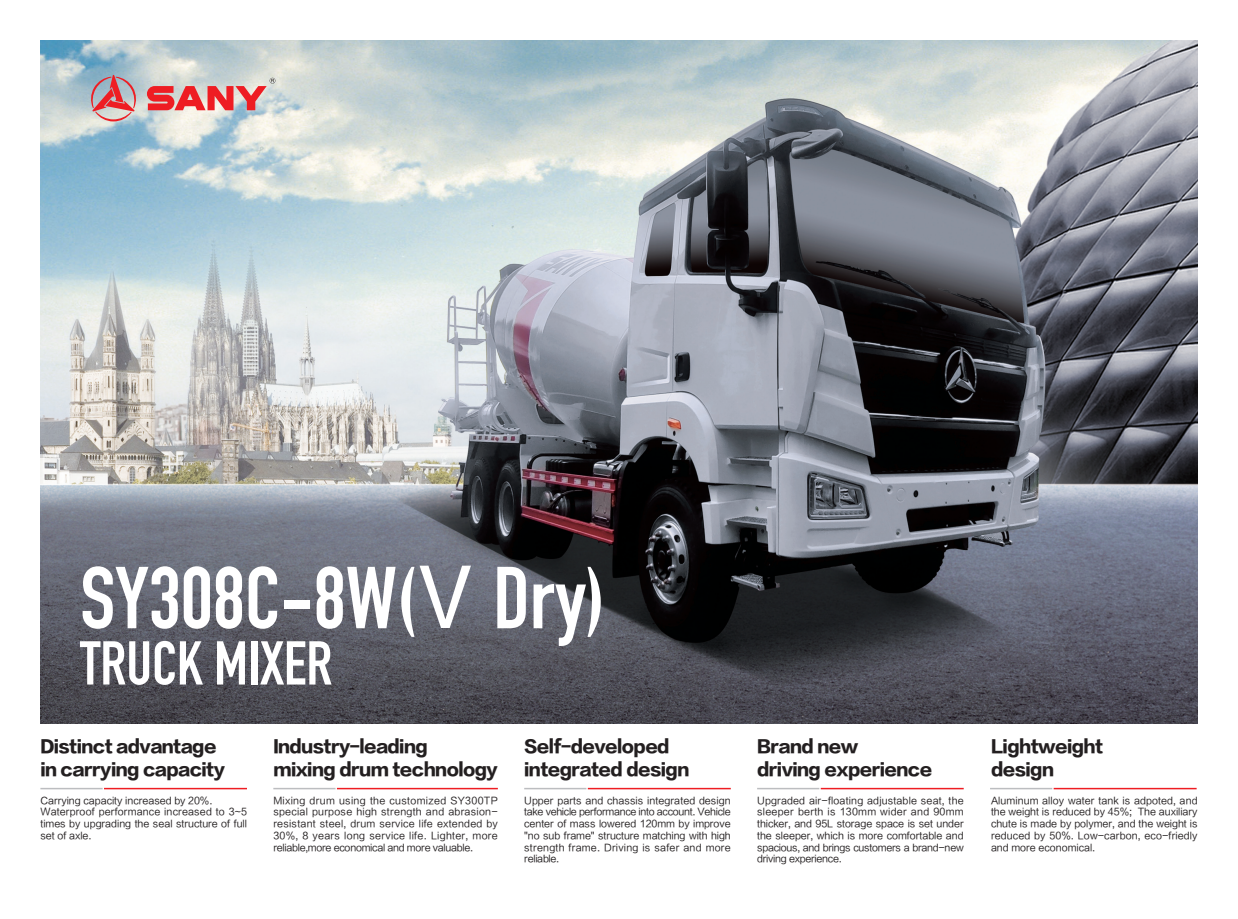
<style>
.page{position:relative;width:1238px;height:919px;background:#fff}
.page>*{position:absolute;margin:0;border:0;box-sizing:border-box;transform-origin:0 0}
.t1{font:700 86.25px "DIN Condensed";color:#fff}
.t2{font:700 60.75px "DIN Condensed";color:#fff}
.t3{font:16.5px/22.5px "FZLTTHK GBK1 0";letter-spacing:-.03em;color:#231f20}
.t4{font:9.75px/11.7px "FZLTHK GBK1 0";color:#231f20;text-align:justify}
.s1{font-family:"FZLTDHK GBK1 0";font-weight:400;font-size:73.5px}
</style>
<div class="page">
<img style="left:40px;top:40px;width:1157px;height:683px">
<svg style="left:90px;top:75px;width:47px;height:46px;background:#c6949a"></svg>
<svg style="left:147px;top:78px;width:128px;height:32px;background:#de8b8c"></svg>
<hr style="left:273px;top:787px;width:62px;height:2px;background:#bcbdc0">
<hr style="left:337px;top:787px;width:161px;height:2px;background:#ee1d23">
<hr style="left:40px;top:787px;width:63px;height:2px;background:#bcbdc0">
<hr style="left:104px;top:787px;width:143px;height:2px;background:#ee1d23">
<hr style="left:524px;top:787px;width:62px;height:2px;background:#bcbdc0">
<hr style="left:588px;top:787px;width:142px;height:2px;background:#ee1d23">
<hr style="left:757px;top:787px;width:62px;height:2px;background:#bcbdc0">
<hr style="left:820px;top:787px;width:143px;height:2px;background:#ee1d23">
<hr style="left:990px;top:787px;width:62px;height:2px;background:#bcbdc0">
<hr style="left:1053px;top:787px;width:143px;height:2px;background:#ee1d23">
<p class="t1" style="left:80px;top:540px;width:526px">SY308C-8W(<span class="s1">Ⅴ</span>Dry)</p>
<p class="t2" style="left:80px;top:622px;width:253px">TRUCK MIXER</p>
<p class="t3" style="left:40px;top:736px;width:177px">Distinct advantage</p>
<p class="t3" style="left:40px;top:759px;width:186px">in carrying capacity</p>
<p class="t3" style="left:273px;top:736px;width:156px">Industry-leading</p>
<p class="t3" style="left:273px;top:759px;width:226px">mixing drum technology</p>
<p class="t3" style="left:524px;top:736px;width:167px">Self-developed integrated design</p>
<p class="t3" style="left:757px;top:736px;width:103px">Brand new</p>
<p class="t3" style="left:757px;top:759px;width:177px">driving experience</p>
<p class="t3" style="left:990px;top:736px;width:114px">Lightweight</p>
<p class="t3" style="left:990px;top:759px;width:64px">design</p>
<p class="t4" style="left:40px;top:794px;width:173px">Carrying capacity increased by 20%.</p>
<p class="t4" style="left:40px;top:806px;width:208px">Waterproof performance increased to 3~5 times by upgrading the seal structure of full set of axle.</p>
<p class="t4" style="left:524px;top:794px;width:208px">Upper parts and chassis integrated design take vehicle performance into account. Vehicle center of mass lowered 120mm by improve "no sub frame" structure matching with high strength frame. Driving is safer and more reliable.</p>
<p class="t4" style="left:757px;top:794px;width:208px">Upgraded air-floating adjustable seat, the sleeper berth is 130mm wider and 90mm thicker, and 95L storage space is set under the sleeper, which is more comfortable and spacious, and brings customers a brand-new driving experience.</p>
<p class="t4" style="left:990px;top:794px;width:208px">Aluminum alloy water tank is adpoted, and the weight is reduced by 45%; The auxiliary chute is made by polymer, and the weight is reduced by 50%. Low-carbon, eco-friedly and more economical.</p>
<p class="t4" style="left:273px;top:794px;width:226px">Mixing drum using the customized SY300TP special purpose high strength and abrasion&shy;resistant steel, drum service life extended by 30%, 8 years long service life. Lighter, more reliable,more economical and more valuable.</p>
</div>
